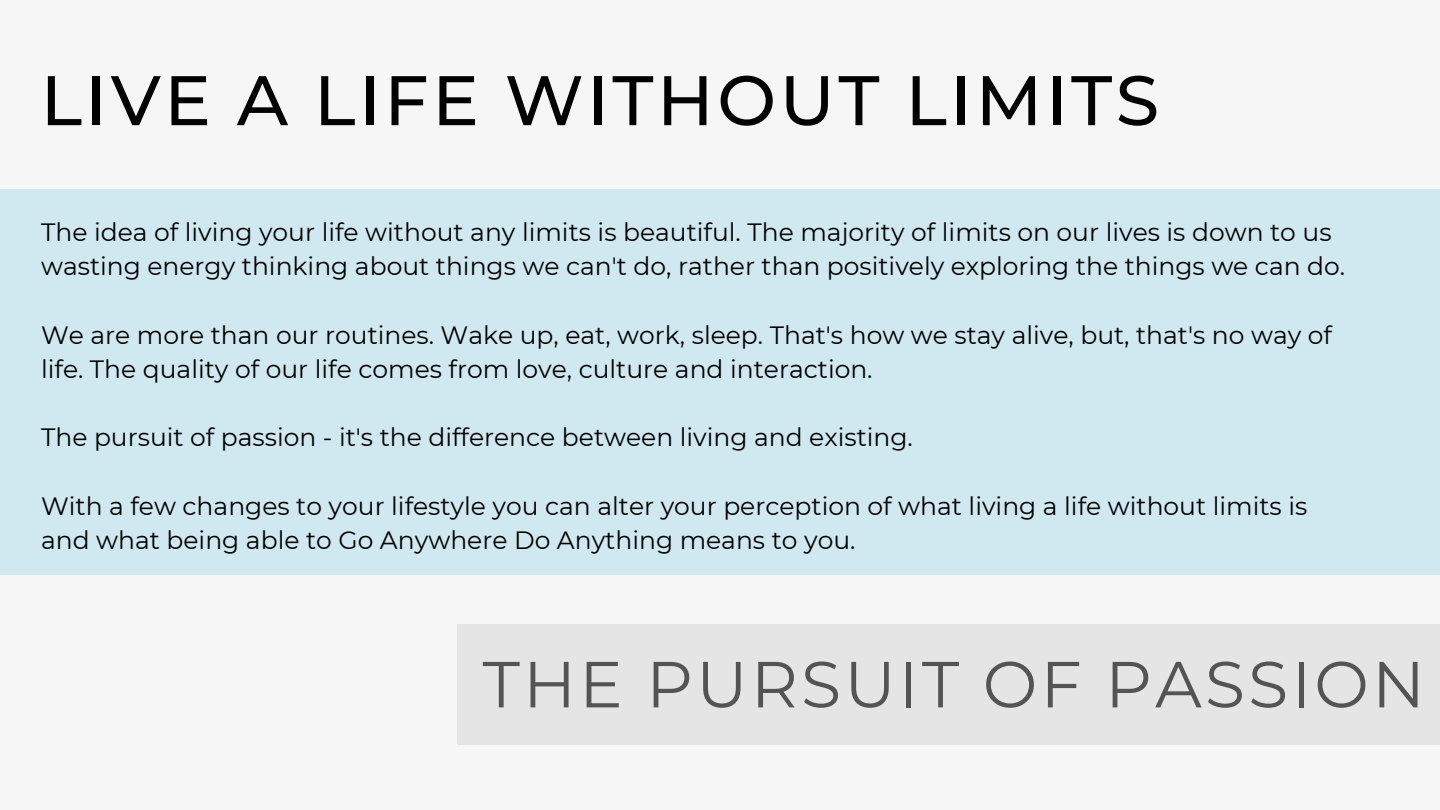
<style>
.page{position:relative;width:1440px;height:810px;background:#f6f6f6}
.page>*{position:absolute;margin:0;border:0;box-sizing:border-box;transform-origin:0 0}
.t1{font:500 70px "Montserrat";letter-spacing:.05em;color:#000}
.t2{font:65px "Montserrat";letter-spacing:.05em;color:#545454}
.t3{font:25px/34.2px "Montserrat";color:#000}
</style>
<div class="page">
<div style="left:457px;top:624px;width:983px;height:120px;background:#e5e5e5"></div>
<div style="left:0;top:189px;width:1440px;height:385px;background:#d0e9f0"></div>
<p class="t1" style="left:41px;top:57px;width:1120px">LIVE A LIFE WITHOUT LIMITS</p>
<p class="t3" style="left:41px;top:215px;width:1306px">The idea of living your life without any limits is beautiful. The majority of limits on our lives is down to us wasting energy thinking about things we can't do, rather than positively exploring the things we can do.</p>
<p class="t3" style="left:41px;top:318px;width:1292px">We are more than our routines. Wake up, eat, work, sleep. That's how we stay alive, but, that's no way of life. The quality of our life comes from love, culture and interaction.</p>
<p class="t3" style="left:41px;top:420px;width:873px">The pursuit of passion - it's the difference between living and existing.</p>
<p class="t3" style="left:41px;top:489px;width:1268px">With a few changes to your lifestyle you can alter your perception of what living a life without limits is and what being able to Go Anywhere Do Anything means to you.</p>
<p class="t2" style="left:483px;top:644px;width:944px">THE PURSUIT OF PASSION</p>
</div>
